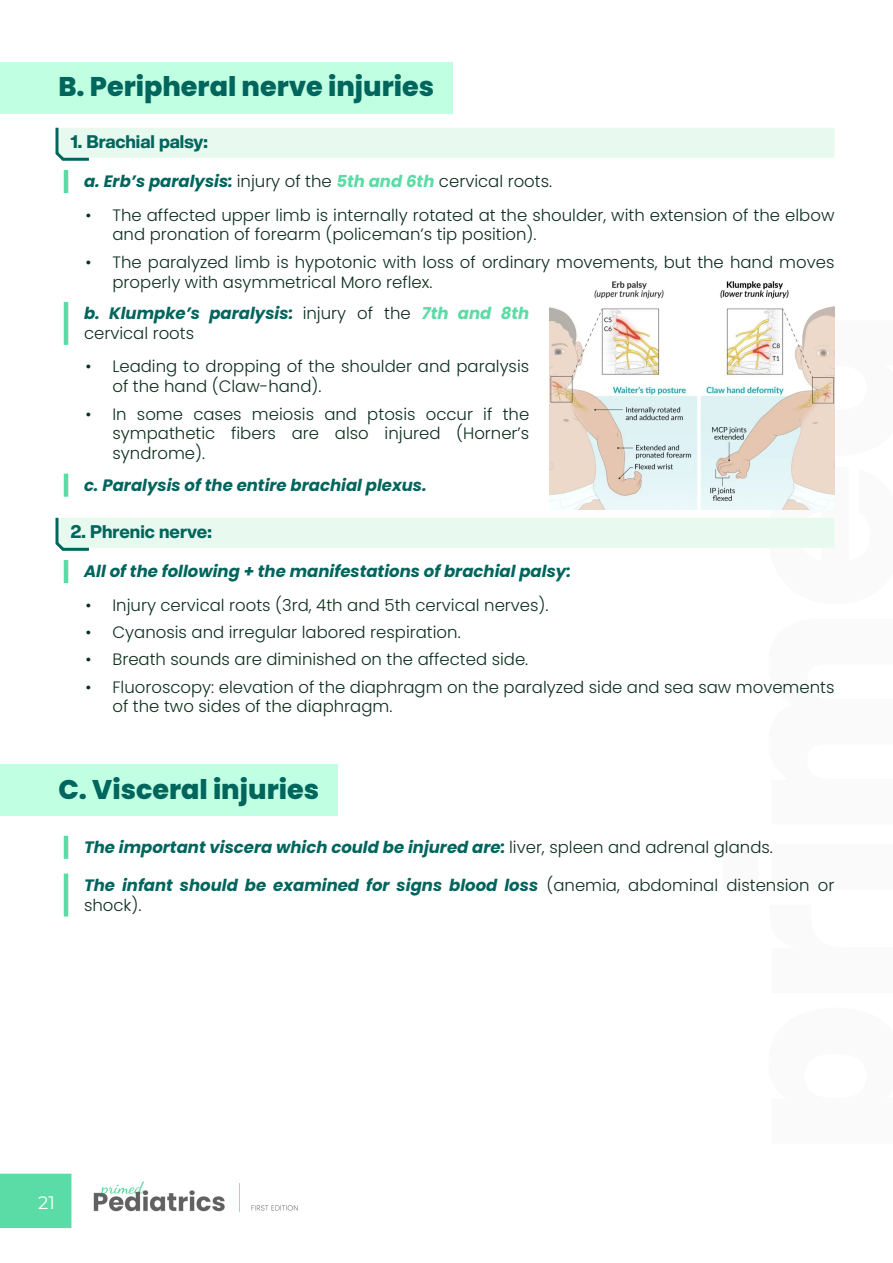
<style>
.page{position:relative;width:893px;height:1263px;background:#fff}
.page>*{position:absolute;margin:0;border:0;box-sizing:border-box;transform-origin:0 0}
.Minor_Subtitle{font:800 27px "Poppins";color:#00655c}
.Small{font:800 18px "Helvetica Now Display";color:#00655c}
.t1{font:18px "Montserrat";color:#fff}
.Line_small{font:300 16.5px/19.8px "Poppins";color:#0d2e1f}
.Line_small-2{font:italic 700 16.5px/19.8px "Poppins";color:#00655c}
.s1{font-weight:700;font-style:italic;color:#00655c}
.s2{font-weight:700;font-style:italic;color:#5bdba5}
.s3{font-weight:300;font-style:normal;color:#0d2e1f}
</style>
<div class="page">
<img style="left:0;top:62px;width:835px;height:1167px">
<div style="left:0;top:62px;width:452px;height:51px;background:#c0ffe1"></div>
<svg style="left:54px;top:125px;width:780px;height:37px"></svg>
<hr style="left:64px;top:170px;width:4px;height:23px;background:#5bdba5">
<hr style="left:64px;top:302px;width:4px;height:43px;background:#5bdba5">
<hr style="left:64px;top:474px;width:4px;height:23px;background:#5bdba5">
<svg style="left:54px;top:515px;width:780px;height:37px"></svg>
<hr style="left:64px;top:560px;width:4px;height:23px;background:#5bdba5">
<div style="left:0;top:764px;width:337px;height:52px;background:#c0ffe1"></div>
<hr style="left:64px;top:836px;width:4px;height:23px;background:#5bdba5">
<hr style="left:64px;top:873px;width:4px;height:43px;background:#5bdba5">
<img style="left:550px;top:273px;width:284px;height:236px">
<p class="Minor_Subtitle" style="left:58px;top:71px;width:377px">B. Peripheral nerve injuries</p>
<p class="Small" style="left:70px;top:129px;width:139px">1. Brachial palsy:</p>
<p class="Line_small" style="left:84px;top:172px;width:470px"><span class="s1">a. Erb’s paralysis:</span> injury of the <span class="s2">5th and 6th</span> cervical roots.</p>
<p class="Line_small" style="left:112px;top:205px;width:723px;text-indent:-27px">• The affected upper limb is internally rotated at the shoulder, with extension of the elbow and pronation of forearm (policeman’s tip position).</p>
<p class="Line_small" style="left:112px;top:252px;width:723px;text-indent:-27px">• The paralyzed limb is hypotonic with loss of ordinary movements, but the hand moves properly with asymmetrical Moro reflex.</p>
<p class="Line_small" style="left:84px;top:304px;width:447px"><span class="s1">b. Klumpke’s paralysis:</span> injury of the <span class="s2">7th and 8th </span>cervical roots</p>
<p class="Line_small" style="left:112px;top:357px;width:418px;text-indent:-27px">• Leading to dropping of the shoulder and paralysis of the hand (Claw-hand).</p>
<p class="Line_small" style="left:112px;top:404px;width:418px;text-align:justify;text-indent:-27px">• In some cases meiosis and ptosis occur if the sympathetic fibers are also injured (Horner’s syndrome).</p>
<p class="Line_small-2" style="left:84px;top:475px;width:344px">c. Paralysis of the entire brachial plexus.</p>
<p class="Small" style="left:70px;top:519px;width:143px">2. Phrenic nerve:</p>
<p class="Line_small-2" style="left:84px;top:562px;width:488px">All of the following + the manifestations of brachial palsy:</p>
<p class="Line_small" style="left:86px;top:595px;width:464px">• Injury cervical roots (3rd, 4th and 5th cervical nerves).</p>
<p class="Line_small" style="left:86px;top:622px;width:377px">• Cyanosis and irregular labored respiration.</p>
<p class="Line_small" style="left:86px;top:650px;width:444px">• Breath sounds are diminished on the affected side.</p>
<p class="Line_small" style="left:112px;top:677px;width:723px;text-indent:-27px">• Fluoroscopy: elevation of the diaphragm on the paralyzed side and sea saw movements of the two sides of the diaphragm.</p>
<p class="Minor_Subtitle" style="left:58px;top:774px;width:262px">C. Visceral injuries</p>
<p class="Line_small-2" style="left:84px;top:837px;width:690px">The important viscera which could be injured are: <span class="s3">liver, spleen and adrenal glands.</span></p>
<p class="Line_small-2" style="left:84px;top:875px;width:752px">The infant should be examined for signs blood loss <span class="s3">(anemia, abdominal distension or shock).</span></p>
<p class="t1" style="left:38px;top:1190px;width:18px">21</p>
</div>
